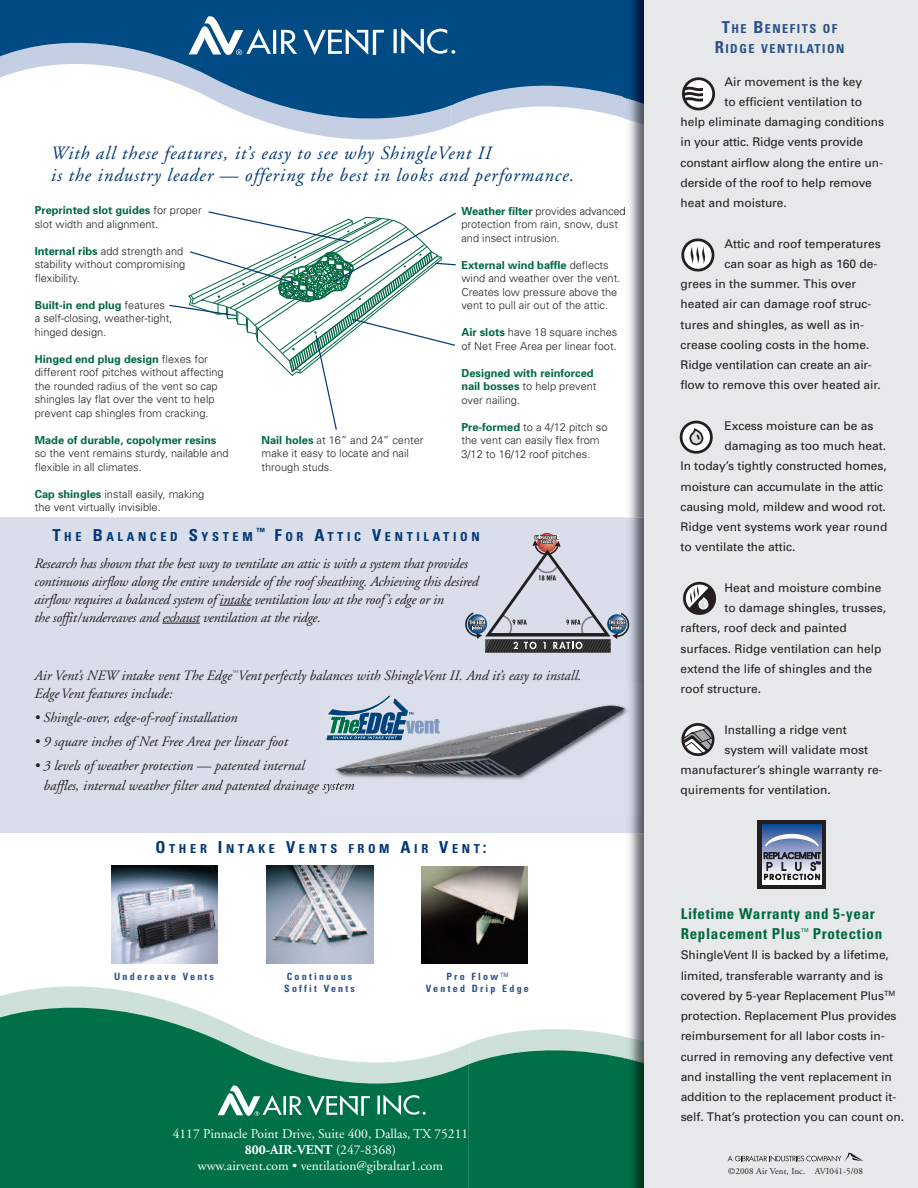
<style>
.page{position:relative;width:918px;height:1188px;background:#fff}
.page>*{position:absolute;margin:0;border:0;box-sizing:border-box;transform-origin:0 0}
.t1{font:italic 18.75px/22.5px "Adobe Garamond";letter-spacing:.05em;color:#013775}
.t2{font:700 condensed 15px/20.2px "Univers";letter-spacing:.045em;color:#00693f}
.t3{font:italic 14.25px/18px "Adobe Garamond";letter-spacing:-.015em;color:#231f20}
.t4{font:13.5px/16.2px "Adobe Garamond";color:#fff;text-align:center}
.t5{font:700 condensed 12.3px "Univers";letter-spacing:.295em;color:#013775}
.t6{font:700 condensed 12.3px/19.8px "Univers";letter-spacing:.12em;color:#2c5189;text-align:center}
.t7{font:12px/20.2px "Univers";color:#231f20}
.t8{font:300 10.95px/13.5px "Univers";color:#231f20}
.t9{font:700 10.95px/13.5px "Univers";color:#00693f}
.t10{font:700 condensed 10.05px/12px "Univers";letter-spacing:.22em;color:#2c5189}
.t11{font:9px "Adobe Garamond";letter-spacing:.015em;color:#231f20}
.t12{font:condensed 5.4px "Univers";color:#00693f}
.t13{font:italic 5.4px "Adobe Garamond";color:#231f20}
.s1{font-weight:700;color:#00693f}
.s2{font-weight:300;color:#231f20}
.s3{font-size:16.5px}
.s4{font-weight:700}
</style>
<div class="page">
<div style="left:0;top:518px;width:684px;height:315px;background:#dadeeb"></div>
<svg style="left:0;top:0;width:452px;height:140px"></svg>
<svg style="left:452px;top:0;width:172px;height:126px;background:#3e75a2"></svg>
<svg style="left:469px;top:1029px;width:155px;height:159px;background:#218260"></svg>
<svg style="left:0;top:986px;width:469px;height:202px;fill:#007049"></svg>
<svg style="left:169px;top:211px;width:287px;height:219px"></svg>
<img style="left:624px;top:177px;width:20px;height:737px">
<img style="left:624px;top:518px;width:20px;height:315px">
<img style="left:624px;top:0;width:20px;height:177px">
<img style="left:624px;top:914px;width:20px;height:274px">
<div style="left:644px;top:0;width:274px;height:1188px;background:#e7e8e9"></div>
<div style="left:758px;top:820px;width:68px;height:68px;background:#231f20"></div>
<svg style="left:762px;top:824px;width:60px;height:60px"></svg>
<svg style="left:764px;top:834px;width:57px;height:46px"></svg>
<svg style="left:681px;top:238px;width:33px;height:34px"></svg>
<svg style="left:683px;top:581px;width:34px;height:34px"></svg>
<svg style="left:681px;top:723px;width:34px;height:33px"></svg>
<svg style="left:682px;top:77px;width:33px;height:34px"></svg>
<hr style="left:704px;top:85px;width:4px;height:18px;background:#fff">
<svg style="left:680px;top:421px;width:33px;height:33px"></svg>
<svg style="left:189px;top:0;width:266px;height:105px;background:#226294"></svg>
<hr style="left:220px;top:605px;width:31px;height:1px;background:#231f20">
<hr style="left:162px;top:623px;width:38px;height:1px;background:#231f20">
<svg style="left:537px;top:533px;width:20px;height:19px"></svg>
<svg style="left:465px;top:535px;width:164px;height:118px"></svg>
<img style="left:421px;top:866px;width:107px;height:98px">
<img style="left:111px;top:866px;width:107px;height:97px">
<img style="left:267px;top:866px;width:106px;height:97px">
<img style="left:322px;top:683px;width:322px;height:132px">
<img style="left:335px;top:705px;width:290px;height:70px">
<svg style="left:218px;top:1085px;width:208px;height:31px"></svg>
<svg style="left:728px;top:1153px;width:136px;height:8px"></svg>
<svg style="left:326px;top:695px;width:114px;height:45px"></svg>
<h1 class="t1" style="left:51px;top:143px;width:525px">With all these features, it’s easy to see why ShingleVent II<br>is the industry leader — offering the best in looks and performance.</h1>
<p class="t8" style="left:35px;top:204px;width:168px"><span class="s1">Preprinted slot guides</span> for proper slot width and alignment.</p>
<p class="t8" style="left:35px;top:245px;width:152px"><span class="s1">Internal ribs</span> add strength and stability without compromising flexibility.</p>
<p class="t8" style="left:35px;top:299px;width:139px"><span class="s1">Built-in end plug</span> features a self-closing, weather-tight, hinged design.</p>
<p class="t8" style="left:35px;top:353px;width:190px"><span class="s1">Hinged end plug design</span> flexes for different roof pitches without affecting the rounded radius of the vent so cap shingles lay flat over the vent to help prevent cap shingles from cracking.</p>
<p class="t9" style="left:35px;top:434px;width:183px">Made of durable, copolymer resins</p>
<p class="t8" style="left:35px;top:447px;width:195px">so the vent remains sturdy, nailable and flexible in all climates.</p>
<p class="t8" style="left:35px;top:488px;width:171px"><span class="s1">Cap shingles</span> install easily, making the vent virtually invisible.</p>
<p class="t8" style="left:262px;top:434px;width:164px"><span class="s1">Nail holes</span> at 16” and 24” center make it easy to locate and nail through studs.</p>
<p class="t8" style="left:461px;top:205px;width:166px"><span class="s1">Weather filter</span> provides advanced protection from rain, snow, dust and insect intrusion.</p>
<p class="t8" style="left:461px;top:259px;width:161px"><span class="s1">External wind baffle</span> deflects wind and weather over the vent.<br>Creates low pressure above the vent to pull air out of the attic.</p>
<p class="t8" style="left:461px;top:327px;width:158px"><span class="s1">Air slots</span> have 18 square inches of Net Free Area per linear foot.</p>
<p class="t9" style="left:461px;top:367px;width:137px">Designed with reinforced nail bosses <span class="s2">to help prevent over nailing.</span></p>
<p class="t8" style="left:461px;top:421px;width:148px"><span class="s1">Pre-formed</span> to a 4/12 pitch so the vent can easily flex from<br>3/12 to 16/12 roof pitches.</p>
<p class="t5" style="left:52px;top:532px;width:429px"><span class="s3">T</span>HE <span class="s3">B</span>ALANCED <span class="s3">S</span>YSTEM<sup>™</sup> <span class="s3">F</span>OR <span class="s3">A</span>TTIC <span class="s3">V</span>ENTILATION</p>
<p class="t3" style="left:34px;top:556px;width:446px">Research has shown that the best way to ventilate an attic is with a system that provides continuous airflow along the entire underside of the roof sheathing. Achieving this desired airflow requires a balanced system of intake ventilation low at the roof’s edge or in<br>the soffit/undereaves and exhaust ventilation at the ridge.</p>
<p class="t3" style="left:34px;top:668px;width:549px">Air Vent’s NEW intake vent The Edge Vent perfectly balances with ShingleVent II. And it’s easy to install.</p>
<p class="t13" style="left:232px;top:670px;width:7px">™</p>
<p class="t3" style="left:34px;top:686px;width:140px">EdgeVent features include:</p>
<p class="t3" style="left:34px;top:710px;width:205px">• Shingle-over, edge-of-roof installation</p>
<p class="t3" style="left:34px;top:734px;width:255px">• 9 square inches of Net Free Area per linear foot</p>
<p class="t3" style="left:43px;top:757px;width:312px;line-height:19.5px;text-indent:-9px">• 3 levels of weather protection — patented internal<br>baffles, internal weather filter and patented drainage system</p>
<p class="t5" style="left:155px;top:844px;width:333px"><span class="s3">O</span>THER <span class="s3">I</span>NTAKE <span class="s3">V</span>ENTS FROM <span class="s3">A</span>IR <span class="s3">V</span>ENT<span class="s3">:</span></p>
<p class="t10" style="left:114px;top:971px;width:101px">Undereave Vents</p>
<p class="t10" style="left:284px;top:971px;width:72px">Continuous<br>Soffit Vents</p>
<p class="t10" style="left:426px;top:971px;width:105px;text-align:center">Pro Flow <sup>TM<br></sup>Vented Drip Edge</p>
<p class="t4" style="left:173px;top:1127px;width:297px">4117 Pinnacle Point Drive, Suite 400, Dallas, TX 75211<br><span class="s4">800-AIR-VENT</span> (247-8368)<br>www.airvent.com • ventilation@gibraltar1.com</p>
<p class="t6" style="left:715px;top:20px;width:131px"><span class="s3">T</span>HE <span class="s3">B</span>ENEFITS OF<br><span class="s3">R</span>IDGE VENTILATION</p>
<p class="t7" style="left:724px;top:72px;width:139px">Air movement is the key</p>
<p class="t7" style="left:724px;top:93px;width:139px">to efficient ventilation to</p>
<p class="t7" style="left:680px;top:113px;width:205px">help eliminate damaging conditions</p>
<p class="t7" style="left:680px;top:133px;width:184px">in your attic. Ridge vents provide</p>
<p class="t7" style="left:680px;top:153px;width:204px">constant airflow along the entire un-</p>
<p class="t7" style="left:680px;top:174px;width:193px">derside of the roof to help remove</p>
<p class="t7" style="left:680px;top:194px;width:108px">heat and moisture.</p>
<p class="t7" style="left:724px;top:234px;width:158px">Attic and roof temperatures</p>
<p class="t7" style="left:724px;top:255px;width:155px">can soar as high as 160 de-</p>
<p class="t7" style="left:680px;top:275px;width:177px">grees in the summer. This over</p>
<p class="t7" style="left:680px;top:295px;width:193px">heated air can damage roof struc-</p>
<p class="t7" style="left:680px;top:315px;width:185px">tures and shingles, as well as in-</p>
<p class="t7" style="left:680px;top:336px;width:191px">crease cooling costs in the home.</p>
<p class="t7" style="left:680px;top:356px;width:193px">Ridge ventilation can create an air-</p>
<p class="t7" style="left:680px;top:376px;width:202px">flow to remove this over heated air.</p>
<p class="t7" style="left:724px;top:417px;width:151px">Excess moisture can be as</p>
<p class="t7" style="left:724px;top:437px;width:163px">damaging as too much heat.</p>
<p class="t7" style="left:680px;top:457px;width:208px">In today’s tightly constructed homes,</p>
<p class="t7" style="left:680px;top:477px;width:204px">moisture can accumulate in the attic</p>
<p class="t7" style="left:680px;top:498px;width:207px">causing mold, mildew and wood rot.</p>
<p class="t7" style="left:680px;top:518px;width:209px">Ridge vent systems work year round</p>
<p class="t7" style="left:680px;top:538px;width:117px">to ventilate the attic.</p>
<p class="t7" style="left:724px;top:579px;width:159px">Heat and moisture combine</p>
<p class="t7" style="left:724px;top:599px;width:163px">to damage shingles, trusses,</p>
<p class="t7" style="left:680px;top:619px;width:168px">rafters, roof deck and painted</p>
<p class="t7" style="left:680px;top:639px;width:203px">surfaces. Ridge ventilation can help</p>
<p class="t7" style="left:680px;top:660px;width:193px">extend the life of shingles and the</p>
<p class="t7" style="left:680px;top:680px;width:82px">roof structure.</p>
<p class="t7" style="left:724px;top:720px;width:124px">Installing a ridge vent</p>
<p class="t7" style="left:724px;top:741px;width:145px">system will validate most</p>
<p class="t7" style="left:680px;top:761px;width:204px">manufacturer’s shingle warranty re-</p>
<p class="t7" style="left:680px;top:781px;width:152px">quirements for ventilation.</p>
<p class="t2" style="left:681px;top:905px;width:196px">Lifetime Warranty and 5-year<br>Replacement Plus</p>
<p class="t12" style="left:801px;top:928px;width:9px">TM</p>
<p class="t2" style="left:813px;top:925px;width:71px">Protection</p>
<p class="t7" style="left:681px;top:946px;width:225px">ShingleVent II is backed by a lifetime, limited, transferable warranty and is covered by 5-year Replacement Plus<sup>TM </sup>protection. Replacement Plus provides reimbursement for all labor costs in&shy;curred in removing any defective vent and installing the vent replacement in addition to the replacement product it&shy;self. That’s protection you can count on.</p>
<p class="t11" style="left:728px;top:1167px;width:136px">©2008 Air Vent, Inc. AVI041-5/08</p>
</div>
